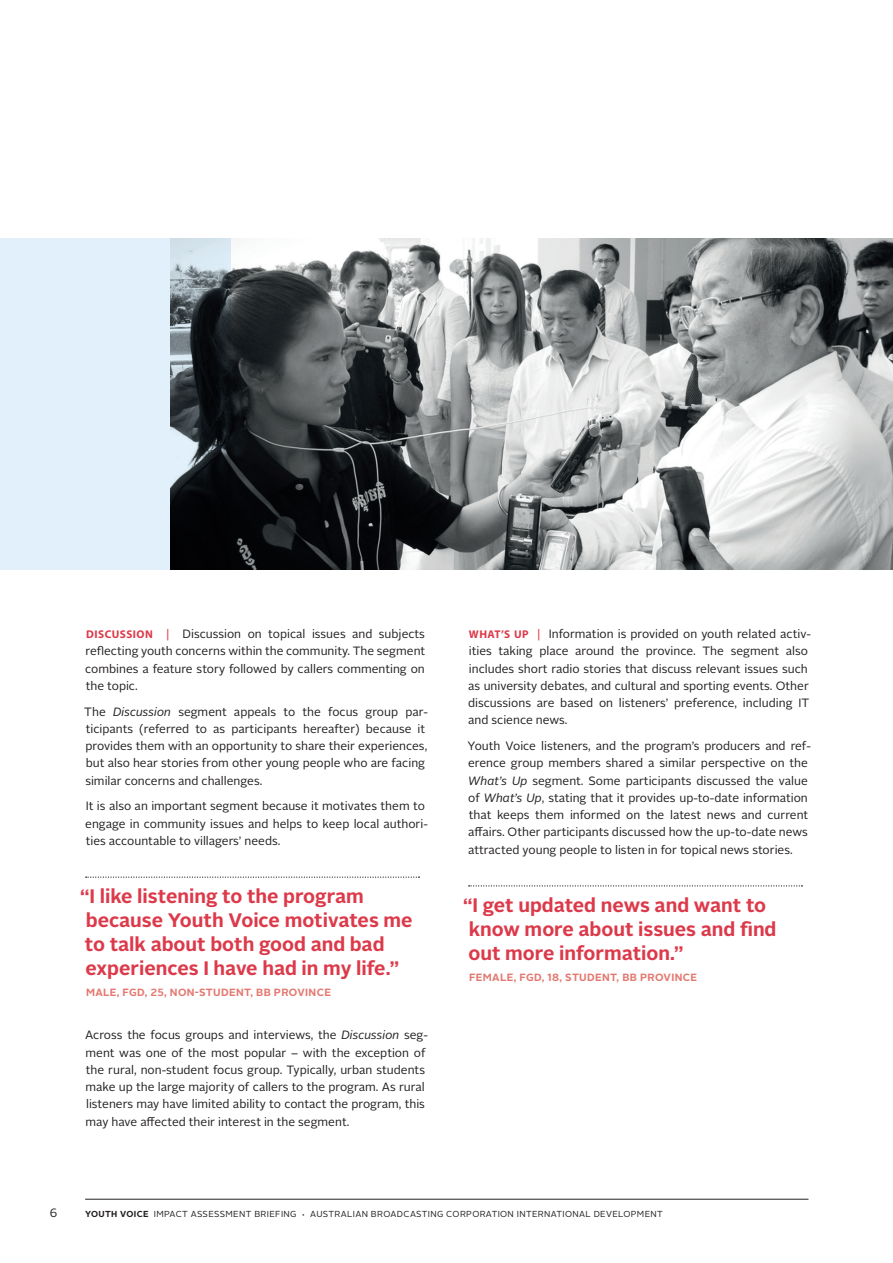
<style>
.page{position:relative;width:893px;height:1263px;background:#fff}
.page>*{position:absolute;margin:0;border:0;box-sizing:border-box;transform-origin:0 0}
.t1{font:700 19.5px/24px "Alright Sans";color:#dc3a4a}
.t2{font:12px/17.2px "Alright Sans";color:#231f20}
.t3{font:700 10.5px "Alright Sans";letter-spacing:.03em;color:#e47971}
.t4{font:8.7px "Alright Sans";letter-spacing:.04em;color:#231f20}
.s1{font-family:"Myriad Pro";font-weight:700;font-size:11.25px;color:#dc3a4a}
.s2{color:#dc3a4a}
.s3{font-style:italic}
.s4{font-weight:700}
.s5{font-weight:300;font-size:6px}
</style>
<div class="page">
<hr style="left:85px;top:1199px;width:723px;height:1px;background:#231f20">
<img style="left:231px;top:238px;width:662px;height:332px">
<svg style="left:86px;top:876px;width:333px;height:2px"></svg>
<svg style="left:469px;top:885px;width:333px;height:1px"></svg>
<svg style="left:0;top:238px;width:231px;height:332px;background:#b6c3cc"></svg>
<p class="t2" style="left:85px;top:626px;width:342px;text-align:justify"><span class="s1">DISCUSSION</span> <span class="s2">|</span> Discussion on topical issues and subjects reflecting youth concerns within the community. The segment combines a feature story followed by callers commenting on the topic.</p>
<p class="t2" style="left:84px;top:703px;width:345px">The <span class="s3">Discussion</span> segment appeals to the focus group par&shy;ticipants (referred to as participants hereafter) because it provides them with an opportunity to share their experiences, but also hear stories from other young people who are facing similar concerns and challenges.</p>
<p class="t2" style="left:85px;top:798px;width:344px">It is also an important segment because it motivates them to engage in community issues and helps to keep local authori&shy;ties accountable to villagers’ needs.</p>
<h1 class="t1" style="left:80px;top:884px;width:334px">“I like listening to the program because Youth Voice motivates me to talk about both good and bad experiences I have had in my life.”</h1>
<p class="t3" style="left:86px;top:985px;width:246px">MALE, FGD, 25, NON-STUDENT, BB PROVINCE</p>
<p class="t2" style="left:85px;top:1027px;width:344px">Across the focus groups and interviews, the <span class="s3">Discussion</span> seg&shy;ment was one of the most popular – with the exception of the rural, non-student focus group. Typically, urban students make up the large majority of callers to the program. As rural listeners may have limited ability to contact the program, this may have affected their interest in the segment.</p>
<p class="t2" style="left:468px;top:626px;width:344px"><span class="s1">WHAT’S UP</span> <span class="s2">|</span> Information is provided on youth related activ&shy;ities taking place around the province. The segment also includes short radio stories that discuss relevant issues such as university debates, and cultural and sporting events. Other discussions are based on listeners’ preference, including IT and science news.</p>
<p class="t2" style="left:468px;top:738px;width:345px">Youth Voice listeners, and the program’s producers and ref&shy;erence group members shared a similar perspective on the <span class="s3">What’s Up</span> segment. Some participants discussed the value of <span class="s3">What’s Up</span>, stating that it provides up-to-date information that keeps them informed on the latest news and current affairs. Other participants discussed how the up-to-date news attracted young people to listen in for topical news stories.</p>
<h1 class="t1" style="left:463px;top:893px;width:315px">“I get updated news and want to know more about issues and find out more information.”</h1>
<p class="t3" style="left:469px;top:970px;width:229px">FEMALE, FGD, 18, STUDENT, BB PROVINCE</p>
<p class="t2" style="left:50px;top:1204px;width:9px">6</p>
<p class="t4" style="left:85px;top:1208px;width:579px"><span class="s4">YOUTH VOICE</span> IMPACT ASSESSMENT BRIEFING <span class="s5">•</span> AUSTRALIAN BROADCASTING CORPORATION INTERNATIONAL DEVELOPMENT</p>
</div>
